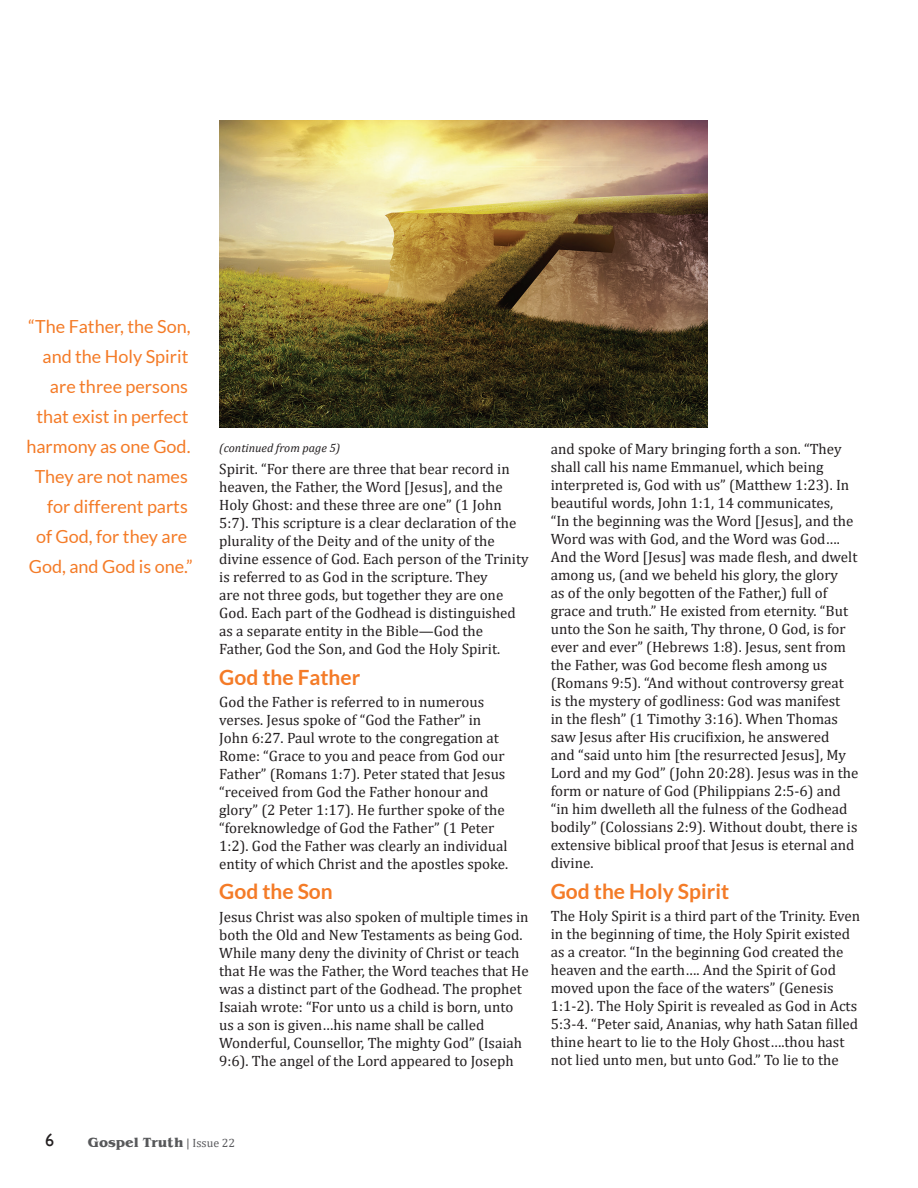
<style>
.page{position:relative;width:918px;height:1188px;background:#fff}
.page>*{position:absolute;margin:0;border:0;box-sizing:border-box;transform-origin:0 0}
.t1{font:700 21px "Lato";color:#f47b27}
.t2{font:18px/30px "Lato";color:#f47b27;text-align:right}
.t3{font:18px "Gill Sans";color:#231f20}
.t4{font:15px/18px "Cambria";color:#231f20}
.t5{font:italic 12px "Cambria";color:#231f20}
.t6{font:700 12px "Benguiat";color:#57585a}
.s1{font-family:"Cambria";font-weight:400}
.s2{font-family:"Cambria";font-weight:400;color:#5a5a5d}
</style>
<div class="page">
<img style="left:220px;top:121px;width:488px;height:307px">
<p class="t2" style="left:27px;top:311px;width:168px">“The Father, the Son, and the Holy Spirit are three persons that exist in perfect harmony as one God.<br>They are not names for different parts<br>of God, for they are<br>God, and God is one.”</p>
<p class="t5" style="left:219px;top:440px;width:123px">(continued from page 5)</p>
<p class="t4" style="left:219px;top:460px;width:311px">Spirit. “For there are three that bear record in heaven, the Father, the Word [Jesus], and the Holy Ghost: and these three are one” (1 John 5:7). This scripture is a clear declaration of the plurality of the Deity and of the unity of the divine essence of God. Each person of the Trinity is referred to as God in the scripture. They<br>are not three gods, but together they are one God. Each part of the Godhead is distinguished as a separate entity in the Bible—God the Father, God the Son, and God the Holy Spirit.</p>
<h1 class="t1" style="left:219px;top:665px;width:143px">God the Father</h1>
<p class="t4" style="left:219px;top:693px;width:291px">God the Father is referred to in numerous verses. Jesus spoke of “God the Father” in John 6:27. Paul wrote to the congregation at Rome: “Grace to you and peace from God our Father” (Romans 1:7). Peter stated that Jesus “received from God the Father honour and glory” (2 Peter 1:17). He further spoke of the “foreknowledge of God the Father” (1 Peter 1:2). God the Father was clearly an individual entity of which Christ and the apostles spoke.</p>
<h1 class="t1" style="left:219px;top:880px;width:115px">God the Son</h1>
<p class="t4" style="left:219px;top:907px;width:311px">Jesus Christ was also spoken of multiple times in both the Old and New Testaments as being God.<br>While many deny the divinity of Christ or teach that He was the Father, the Word teaches that He was a distinct part of the Godhead. The prophet Isaiah wrote: “For unto us a child is born, unto us a son is given…his name shall be called Wonderful, Counsellor, The mighty God” (Isaiah 9:6). The angel of the Lord appeared to Joseph</p>
<p class="t4" style="left:551px;top:440px;width:309px">and spoke of Mary bringing forth a son. “They shall call his name Emmanuel, which being interpreted is, God with us” (Matthew 1:23). In beautiful words, John 1:1, 14 communicates,<br>“In the beginning was the Word [Jesus], and the Word was with God, and the Word was God….<br>And the Word [Jesus] was made flesh, and dwelt among us, (and we beheld his glory, the glory<br>as of the only begotten of the Father,) full of grace and truth.” He existed from eternity. “But unto the Son he saith, Thy throne, O God, is for ever and ever” (Hebrews 1:8). Jesus, sent from the Father, was God become flesh among us (Romans 9:5). “And without controversy great<br>is the mystery of godliness: God was manifest<br>in the flesh” (1 Timothy 3:16). When Thomas saw Jesus after His crucifixion, he answered<br>and “said unto him [the resurrected Jesus], My Lord and my God” (John 20:28). Jesus was in the form or nature of God (Philippians 2:5-6) and “in him dwelleth all the fulness of the Godhead bodily” (Colossians 2:9). Without doubt, there is extensive biblical proof that Jesus is eternal and divine.</p>
<h1 class="t1" style="left:551px;top:880px;width:180px">God the Holy Spirit</h1>
<p class="t4" style="left:551px;top:907px;width:311px">The Holy Spirit is a third part of the Trinity. Even in the beginning of time, the Holy Spirit existed as a creator. “In the beginning God created the heaven and the earth…. And the Spirit of God moved upon the face of the waters” (Genesis 1:1-2). The Holy Spirit is revealed as God in Acts 5:3-4. “Peter said, Ananias, why hath Satan filled thine heart to lie to the Holy Ghost….thou hast not lied unto men, but unto God.” To lie to the</p>
<p class="t3" style="left:45px;top:1130px;width:10px">6</p>
<p class="t6" style="left:88px;top:1134px;width:149px">Gospel Truth <span class="s1">|</span> <span class="s2">Issue 22</span></p>
</div>
